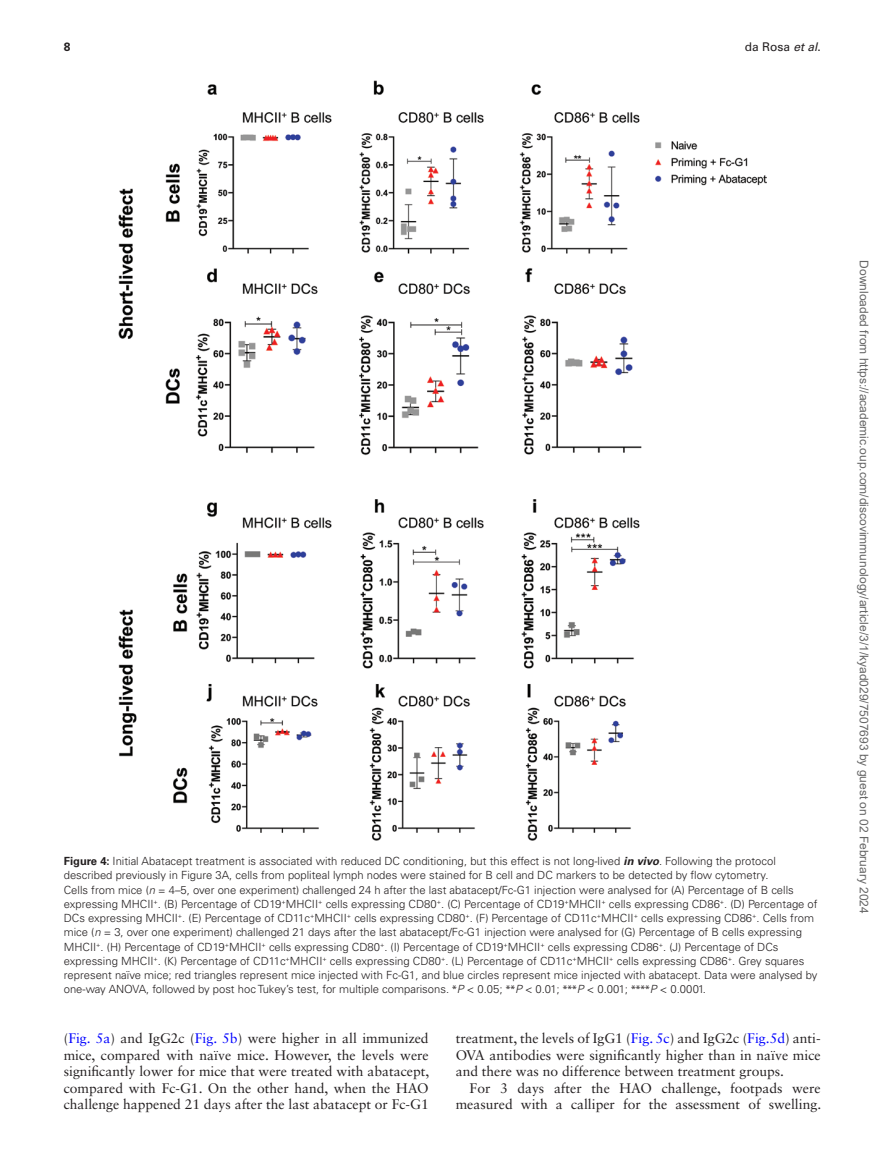
<style>
.page{position:relative;width:893px;height:1174px;background:#fff}
.page>*{position:absolute;margin:0;border:0;box-sizing:border-box;transform-origin:0 0}
.t1{font:13.8px/16.5px "Sabon LT Std";color:#231f20;text-align:justify}
.t2{font:12px "Arial";color:#666}
.t3{font:12px "Univers LT Std";color:#231f20}
.t4{font:700 12px "Univers LT Std";color:#231f20}
.t5{font:300 11.25px/14.2px "Univers LT Std";color:#231f20}
.s1{font-style:italic}
.s2{font-weight:700}
.s3{font-weight:700;font-style:italic}
.s4{font-family:"Myriad Pro";font-weight:400}
.s5{color:#00f}
</style>
<div class="page">
<img style="left:118px;top:81px;width:648px;height:759px">
<p class="t4" style="left:64px;top:40px;width:8px">8</p>
<p class="t3" style="left:745px;top:40px;width:77px">da Rosa <span class="s1">et al</span>.</p>
<p class="t5" style="left:64px;top:854px;width:755px"><span class="s2">Figure 4:</span> Initial Abatacept treatment is associated with reduced DC conditioning, but this effect is not long-lived <span class="s3">in vivo</span>. Following the protocol described previously in Figure 3A, cells from popliteal lymph nodes were stained for B cell and DC markers to be detected by flow cytometry.<br>Cells from mice (<span class="s1">n</span> = 4–5, over one experiment) challenged 24 h after the last abatacept/Fc-G1 injection were analysed for (A) Percentage of B cells expressing MHCII<sup>+</sup>. (B) Percentage of CD19<sup>+</sup>MHCII<sup>+</sup> cells expressing CD80<sup>+</sup>. (C) Percentage of CD19<sup>+</sup>MHCII<sup>+</sup> cells expressing CD86<sup>+</sup>. (D) Percentage of DCs expressing MHCII<sup>+</sup>. (E) Percentage of CD11c<sup>+</sup>MHCII<sup>+</sup> cells expressing CD80<sup>+</sup>. (F) Percentage of CD11c<sup>+</sup>MHCII<sup>+</sup> cells expressing CD86<sup>+</sup>. Cells from mice (<span class="s1">n</span> = 3, over one experiment) challenged 21 days after the last abatacept/Fc-G1 injection were analysed for (G) Percentage of B cells expressing MHCII<sup>+</sup>. (H) Percentage of CD19<sup>+</sup>MHCII<sup>+</sup> cells expressing CD80<sup>+</sup>. (I) Percentage of CD19<sup>+</sup>MHCII<sup>+</sup> cells expressing CD86<sup>+</sup>. (J) Percentage of DCs expressing MHCII<sup>+</sup>. (K) Percentage of CD11c<sup>+</sup>MHCII<sup>+</sup> cells expressing CD80<sup>+</sup>. (L) Percentage of CD11c<sup>+</sup>MHCII<sup>+</sup> cells expressing CD86<sup>+</sup>. Grey squares represent naïve mice; red triangles represent mice injected with Fc-G1, and blue circles represent mice injected with abatacept. Data were analysed by one-way ANOVA, followed by post hoc Tukey’s test, for multiple comparisons. <span class="s4">*</span><span class="s1">P</span> &lt; 0.05; <span class="s4">**</span><span class="s1">P</span> &lt; 0.01; <span class="s4">***</span><span class="s1">P</span> &lt; 0.001; <span class="s4">****</span><span class="s1">P</span> &lt; 0.0001.</p>
<p class="t1" style="left:64px;top:1030px;width:367px">(<span class="s5">Fig. 5a</span>) and IgG2c (<span class="s5">Fig. 5b</span>) were higher in all immunized mice, compared with naïve mice. However, the levels were significantly lower for mice that were treated with abatacept, compared with Fc-G1. On the other hand, when the HAO challenge happened 21 days after the last abatacept or Fc-G1</p>
<p class="t1" style="left:456px;top:1029px;width:366px">treatment, the levels of IgG1 (<span class="s5">Fig. 5c</span>) and IgG2c (<span class="s5">Fig.5d</span>) anti-OVA antibodies were significantly higher than in naïve mice and there was no difference between treatment groups.</p>
<p class="t1" style="left:456px;top:1079px;width:367px;text-align:right">For 3 days after the HAO challenge, footpads were measured with a calliper for the assessment of swelling.</p>
<p class="t2" style="left:868px;top:260px;width:655px;rotate:90deg">Downloaded from https://academic.oup.com/discovimmunology/article/3/1/kyad029/7507693 by guest on 02 February 2024</p>
</div>
